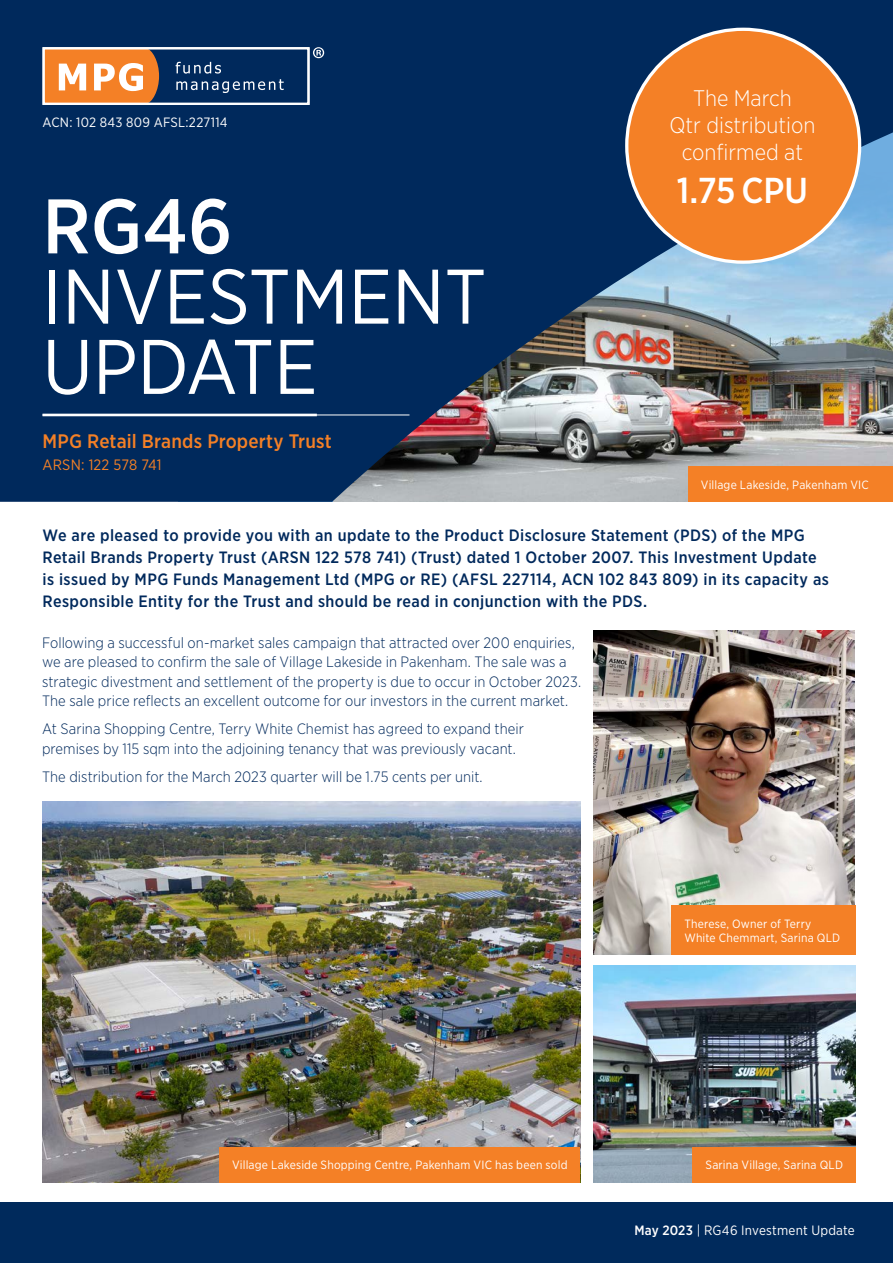
<style>
.page{position:relative;width:893px;height:1263px;background:#fff}
.page>*{position:absolute;margin:0;border:0;box-sizing:border-box;transform-origin:0 0}
.t1{font:77.1px/70.2px "Gotham Narrow";color:#fff}
.t2{font:500 36px "Gotham Narrow";color:#fff}
.t3{font:300 22.5px/27px "Gotham Narrow";color:#fff;text-align:center}
.t4{font:500 19.5px "Gotham Narrow";letter-spacing:.005em;color:#f48026}
.t5{font:500 16.35px/21.9px "Gotham Narrow";letter-spacing:.025em;color:#00295c}
.t6{font:300 15px/19.5px "Gotham Narrow";letter-spacing:.005em;color:#00295c}
.t7{font:15px "Gotham Narrow";letter-spacing:.005em;color:#f48026}
.t8{font:13.5px "Gotham Narrow";letter-spacing:.015em;color:#fff}
.t9{font:12px/14.4px "Gotham Narrow";letter-spacing:.015em;color:#fff}
.s1{font-weight:500}
</style>
<div class="page">
<div style="left:0;top:1202px;width:893px;height:61px;background:#002a5c"></div>
<svg style="left:0;top:0;width:893px;height:502px;background:#26456c"></svg>
<hr style="left:43px;top:415px;width:366px;height:1px;background:#fff">
<svg style="left:313px;top:47px;width:11px;height:11px"></svg>
<div style="left:146px;top:48px;width:162px;height:56px;background:#00295c"></div>
<div style="left:44px;top:48px;width:102px;height:56px;background:#f48026"></div>
<div style="left:43px;top:47px;width:267px;height:58px;border:2px solid #fff"></div>
<svg style="left:59px;top:64px;width:27px;height:26px"></svg>
<svg style="left:94px;top:50px;width:65px;height:55px"></svg>
<svg style="left:176px;top:62px;width:108px;height:31px"></svg>
<div style="left:43px;top:48px;width:266px;height:56px;border:1px solid #fff"></div>
<hr style="left:43px;top:414px;width:274px;height:2px;background:#fff">
<div style="left:688px;top:467px;width:205px;height:35px;background:#f48026"></div>
<div style="left:627px;top:29px;width:233px;height:233px;background:#f48026;border-radius:50%"></div>
<img style="left:42px;top:801px;width:538px;height:381px">
<div style="left:219px;top:1147px;width:361px;height:35px;background:#f48026"></div>
<img style="left:593px;top:630px;width:262px;height:325px">
<img style="left:593px;top:965px;width:263px;height:217px">
<div style="left:693px;top:1147px;width:163px;height:35px;background:#f48026"></div>
<div style="left:672px;top:905px;width:184px;height:50px;background:#f48026"></div>
<p class="t8" style="left:43px;top:114px;width:187px">ACN: 102 843 809 AFSL:227114</p>
<p class="t1" style="left:43px;top:190px;width:445px"><span class="s1">RG46<br></span>INVESTMENT<br>UPDATE</p>
<p class="t4" style="left:43px;top:428px;width:291px">MPG Retail Brands Property Trust</p>
<p class="t7" style="left:43px;top:455px;width:120px">ARSN: 122 578 741</p>
<p class="t3" style="left:669px;top:84px;width:147px">The March<br>Qtr distribution confirmed at</p>
<p class="t2" style="left:677px;top:168px;width:133px">1.75 CPU</p>
<p class="t9" style="left:701px;top:477px;width:170px">Village Lakeside, Pakenham VIC</p>
<p class="t5" style="left:43px;top:525px;width:788px">We are pleased to provide you with an update to the Product Disclosure Statement (PDS) of the MPG Retail Brands Property Trust (ARSN 122 578 741) (Trust) dated 1 October 2007. This Investment Update is issued by MPG Funds Management Ltd (MPG or RE) (AFSL 227114, ACN 102 843 809) in its capacity as Responsible Entity for the Trust and should be read in conjunction with the PDS.</p>
<p class="t6" style="left:42px;top:632px;width:541px">Following a successful on-market sales campaign that attracted over 200 enquiries, we are pleased to confirm the sale of Village Lakeside in Pakenham. The sale was a strategic divestment and settlement of the property is due to occur in October 2023.<br>The sale price reflects an excellent outcome for our investors in the current market.</p>
<p class="t6" style="left:42px;top:719px;width:483px">At Sarina Shopping Centre, Terry White Chemist has agreed to expand their premises by 115 sqm into the adjoining tenancy that was previously vacant.</p>
<p class="t6" style="left:42px;top:766px;width:442px">The distribution for the March 2023 quarter will be 1.75 cents per unit.</p>
<p class="t9" style="left:684px;top:916px;width:157px">Therese, Owner of Terry<br>White Chemmart, Sarina QLD</p>
<p class="t9" style="left:232px;top:1158px;width:337px">Village Lakeside Shopping Centre, Pakenham VIC has been sold</p>
<p class="t9" style="left:705px;top:1158px;width:139px">Sarina Village, Sarina QLD</p>
<p class="t8" style="left:634px;top:1221px;width:222px"><span class="s1">May 2023</span> | RG46 Investment Update</p>
</div>
